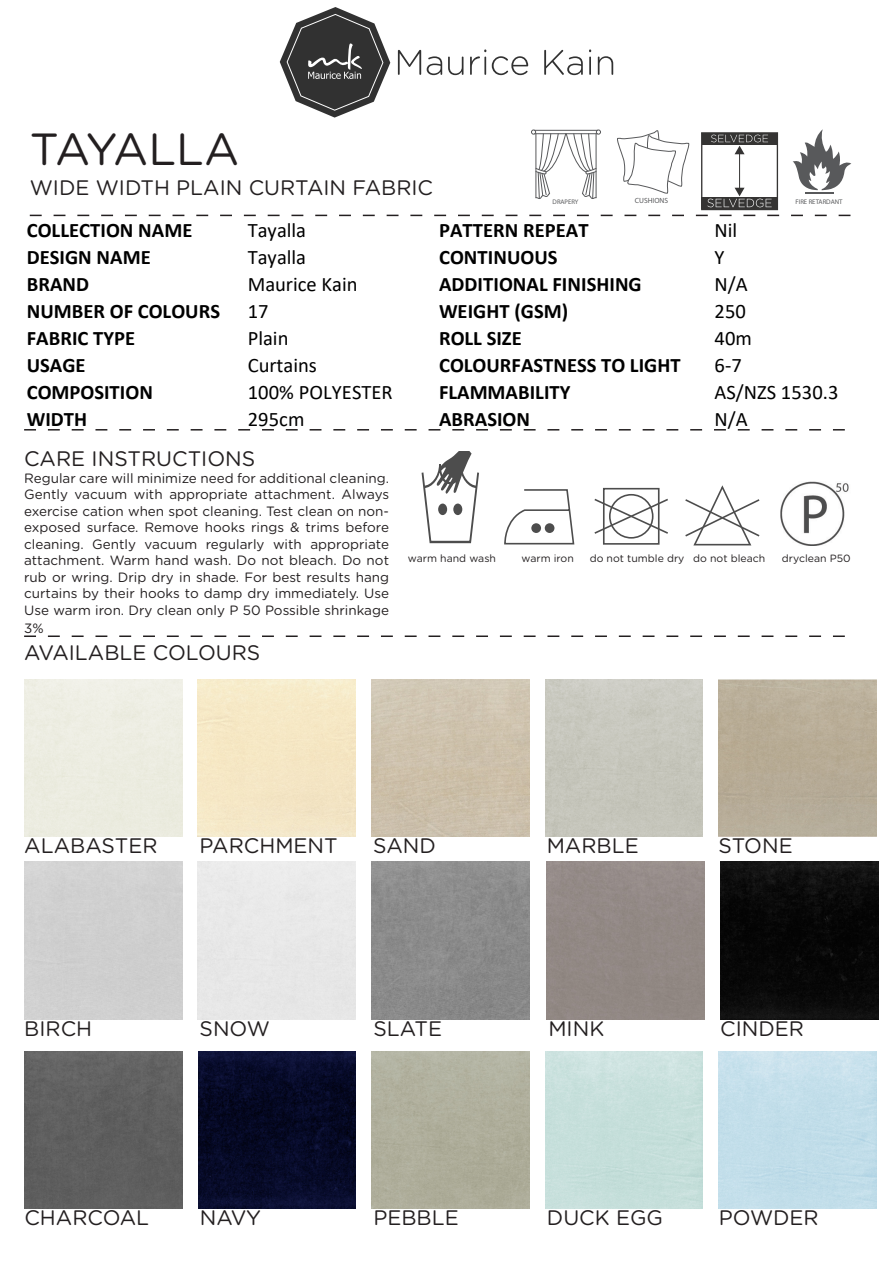
<style>
.page{position:relative;width:893px;height:1263px;background:#fff}
.page>*{position:absolute;margin:0;border:0;box-sizing:border-box;transform-origin:0 0}
.t1{font:45px "Gotham Rounded";letter-spacing:-.045em;color:#231f20}
.t2{font:21px "Gotham Rounded";color:#231f20}
.t3{font:700 20.55px "Calibri";color:#000}
.t4{font:20.55px "Calibri";color:#000}
.t5{font:13.5px/16.5px "Gotham Rounded";color:#231f20;text-align:justify}
.t6{font:10.5px "Gotham Rounded";color:#231f20}
.t7{font:7.5px "Myriad Pro";color:#58595b}
.t8{font:6.75px "Myriad Pro";color:#58595b}
.t9{font:6.6px "Myriad Pro";color:#58595b}
</style>
<div class="page">
<svg style="left:280px;top:7px;width:110px;height:111px"></svg>
<svg style="left:398px;top:50px;width:23px;height:25px"></svg>
<svg style="left:427px;top:56px;width:15px;height:19px"></svg>
<svg style="left:448px;top:57px;width:15px;height:18px"></svg>
<svg style="left:470px;top:49px;width:16px;height:26px"></svg>
<svg style="left:492px;top:56px;width:36px;height:19px"></svg>
<svg style="left:544px;top:50px;width:39px;height:25px"></svg>
<svg style="left:589px;top:49px;width:2px;height:26px"></svg>
<svg style="left:598px;top:56px;width:15px;height:19px"></svg>
<svg style="left:531px;top:130px;width:70px;height:69px"></svg>
<svg style="left:30px;top:215px;width:820px;height:1px"></svg>
<svg style="left:24px;top:429px;width:821px;height:1px"></svg>
<svg style="left:504px;top:489px;width:71px;height:56px"></svg>
<svg style="left:594px;top:497px;width:74px;height:38px"></svg>
<div style="left:603px;top:488px;width:56px;height:57px;border:2px solid #4d4d4d"></div>
<div style="left:609px;top:494px;width:44px;height:45px;border:2px solid #4d4d4d;border-radius:50%"></div>
<svg style="left:685px;top:487px;width:75px;height:59px"></svg>
<img style="left:780px;top:481px;width:69px;height:64px">
<svg style="left:421px;top:452px;width:58px;height:92px"></svg>
<svg style="left:24px;top:635px;width:821px;height:2px"></svg>
<svg style="left:617px;top:130px;width:73px;height:64px"></svg>
<img style="left:372px;top:862px;width:157px;height:157px">
<div style="left:701px;top:132px;width:77px;height:78px;border:1px solid #353433"></div>
<div style="left:702px;top:133px;width:75px;height:12px;background:#353433"></div>
<svg style="left:701px;top:198px;width:76px;height:11px"></svg>
<hr style="left:739px;top:153px;width:1px;height:36px;background:#353433">
<svg style="left:711px;top:135px;width:57px;height:19px"></svg>
<svg style="left:707px;top:188px;width:65px;height:19px"></svg>
<svg style="left:793px;top:129px;width:58px;height:61px"></svg>
<hr style="left:805px;top:192px;width:29px;height:2px;background:#58595b">
<img style="left:720px;top:862px;width:158px;height:157px">
<div style="left:24px;top:1051px;width:158px;height:157px;background:#5f5f5f"></div>
<img style="left:198px;top:1051px;width:158px;height:157px">
<p class="t1" style="left:30px;top:118px;width:211px">TAYALLA</p>
<p class="t2" style="left:30px;top:173px;width:405px">WIDE WIDTH PLAIN CURTAIN FABRIC</p>
<p class="t9" style="left:553px;top:198px;width:27px">DRAPERY</p>
<p class="t7" style="left:635px;top:196px;width:35px">CUSHIONS</p>
<p class="t8" style="left:795px;top:198px;width:49px">FIRE RETARDANT</p>
<p class="t3" style="left:27px;top:215px;width:167px">COLLECTION NAME</p>
<p class="t4" style="left:248px;top:215px;width:60px">Tayalla</p>
<p class="t3" style="left:439px;top:215px;width:151px">PATTERN REPEAT</p>
<p class="t4" style="left:715px;top:215px;width:24px">Nil</p>
<p class="t3" style="left:27px;top:242px;width:125px">DESIGN NAME</p>
<p class="t4" style="left:248px;top:242px;width:60px">Tayalla</p>
<p class="t3" style="left:439px;top:242px;width:120px">CONTINUOUS</p>
<p class="t4" style="left:715px;top:242px;width:12px">Y</p>
<p class="t3" style="left:27px;top:269px;width:64px">BRAND</p>
<p class="t4" style="left:248px;top:270px;width:111px">Maurice Kain</p>
<p class="t3" style="left:439px;top:269px;width:204px">ADDITIONAL FINISHING</p>
<p class="t4" style="left:715px;top:270px;width:35px">N/A</p>
<p class="t3" style="left:27px;top:296px;width:195px">NUMBER OF COLOURS</p>
<p class="t4" style="left:248px;top:297px;width:22px">17</p>
<p class="t3" style="left:439px;top:296px;width:131px">WEIGHT (GSM)</p>
<p class="t4" style="left:715px;top:297px;width:33px">250</p>
<p class="t3" style="left:27px;top:323px;width:110px">FABRIC TYPE</p>
<p class="t4" style="left:248px;top:324px;width:42px">Plain</p>
<p class="t3" style="left:439px;top:323px;width:84px">ROLL SIZE</p>
<p class="t4" style="left:715px;top:324px;width:39px">40m</p>
<p class="t3" style="left:27px;top:351px;width:60px">USAGE</p>
<p class="t4" style="left:248px;top:351px;width:71px">Curtains</p>
<p class="t3" style="left:439px;top:351px;width:243px">COLOURFASTNESS TO LIGHT</p>
<p class="t4" style="left:715px;top:351px;width:29px">6-7</p>
<p class="t3" style="left:27px;top:378px;width:128px">COMPOSITION</p>
<p class="t4" style="left:248px;top:378px;width:147px">100% POLYESTER</p>
<p class="t3" style="left:439px;top:378px;width:133px">FLAMMABILITY</p>
<p class="t4" style="left:715px;top:378px;width:125px">AS/NZS 1530.3</p>
<p class="t3" style="left:27px;top:405px;width:62px">WIDTH</p>
<p class="t4" style="left:248px;top:405px;width:58px">295cm</p>
<p class="t3" style="left:439px;top:405px;width:93px">ABRASION</p>
<p class="t4" style="left:715px;top:405px;width:35px">N/A</p>
<p class="t2" style="left:24px;top:444px;width:233px">CARE INSTRUCTIONS</p>
<p class="t5" style="left:24px;top:469px;width:366px">Regular care will minimize need for additional cleaning.<br>Gently vacuum with appropriate attachment. Always exercise cation when spot cleaning. Test clean on non&shy;exposed surface. Remove hooks rings &amp; trims before cleaning. Gently vacuum regularly with appropriate attachment. Warm hand wash. Do not bleach. Do not rub or wring. Drip dry in shade. For best results hang curtains by their hooks to damp dry immediately. Use Use warm iron. Dry clean only P 50 Possible shrinkage</p>
<p class="t5" style="left:24px;top:619px;width:21px">3%</p>
<p class="t2" style="left:24px;top:638px;width:238px">AVAILABLE COLOURS</p>
<p class="t6" style="left:408px;top:551px;width:90px">warm hand wash</p>
<p class="t6" style="left:521px;top:551px;width:54px">warm iron</p>
<p class="t6" style="left:590px;top:551px;width:96px">do not tumble dry</p>
<p class="t6" style="left:693px;top:551px;width:74px">do not bleach</p>
<p class="t6" style="left:782px;top:551px;width:70px">dryclean P50</p>
<p class="t2" style="left:24px;top:831px;width:135px">ALABASTER</p>
<p class="t2" style="left:200px;top:831px;width:140px">PARCHMENT</p>
<p class="t2" style="left:373px;top:831px;width:64px">SAND</p>
<p class="t2" style="left:547px;top:831px;width:94px">MARBLE</p>
<p class="t2" style="left:719px;top:831px;width:76px">STONE</p>
<p class="t2" style="left:24px;top:1014px;width:69px">BIRCH</p>
<p class="t2" style="left:200px;top:1014px;width:72px">SNOW</p>
<p class="t2" style="left:373px;top:1014px;width:70px">SLATE</p>
<p class="t2" style="left:548px;top:1014px;width:57px">MINK</p>
<p class="t2" style="left:720px;top:1014px;width:85px">CINDER</p>
<p class="t2" style="left:24px;top:1203px;width:126px">CHARCOAL</p>
<p class="t2" style="left:200px;top:1203px;width:63px">NAVY</p>
<p class="t2" style="left:373px;top:1203px;width:87px">PEBBLE</p>
<p class="t2" style="left:547px;top:1203px;width:118px">DUCK EGG</p>
<p class="t2" style="left:719px;top:1203px;width:102px">POWDER</p>
</div>
